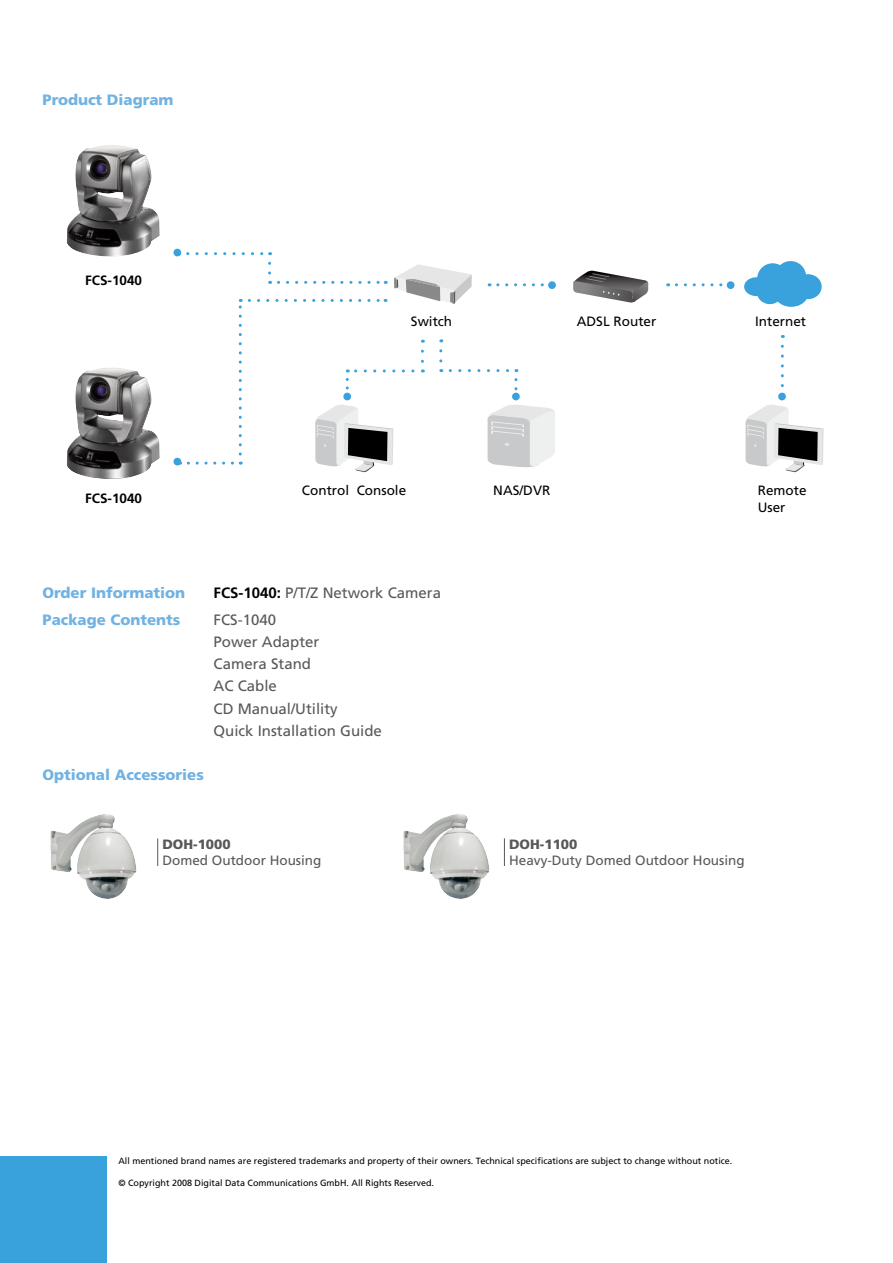
<style>
.page{position:relative;width:893px;height:1263px;background:#fff}
.page>*{position:absolute;margin:0;border:0;box-sizing:border-box;transform-origin:0 0}
.t1{font:15px/22.2px "Frutiger CE";color:#595757}
.t2{font:900 15px "Frutiger CE";color:#71b2e2}
.t3{font:13.5px/16.2px "Frutiger CE";color:#000}
.t4{font:13.5px "Frutiger CE";color:#595757}
.t5{font:700 13.5px "Frutiger CE";color:#000}
.t6{font:900 13.5px "Frutiger CE";color:#595757}
.t7{font:9px "Frutiger CE";color:#000}
.s1{font-weight:700;color:#000}
</style>
<div class="page">
<div style="left:0;top:1157px;width:106px;height:106px;background:#39a1db"></div>
<svg style="left:745px;top:405px;width:79px;height:67px"></svg>
<svg style="left:394px;top:264px;width:78px;height:40px"></svg>
<svg style="left:315px;top:405px;width:78px;height:67px"></svg>
<svg style="left:498px;top:283px;width:46px;height:3px"></svg>
<div style="left:548px;top:281px;width:8px;height:8px;background:#39a1db;border-radius:50%"></div>
<svg style="left:781px;top:346px;width:3px;height:47px"></svg>
<div style="left:778px;top:393px;width:8px;height:7px;background:#39a1db;border-radius:50%"></div>
<svg style="left:744px;top:261px;width:78px;height:46px"></svg>
<svg style="left:676px;top:283px;width:51px;height:3px"></svg>
<div style="left:727px;top:281px;width:7px;height:8px;background:#39a1db;border-radius:50%"></div>
<svg style="left:439px;top:351px;width:3px;height:21px"></svg>
<svg style="left:450px;top:369px;width:67px;height:3px"></svg>
<svg style="left:487px;top:380px;width:68px;height:88px"></svg>
<svg style="left:421px;top:351px;width:3px;height:21px"></svg>
<svg style="left:347px;top:369px;width:66px;height:3px"></svg>
<svg style="left:346px;top:379px;width:3px;height:14px"></svg>
<div style="left:343px;top:393px;width:8px;height:7px;background:#39a1db;border-radius:50%"></div>
<div style="left:173px;top:249px;width:8px;height:7px;background:#39a1db;border-radius:50%"></div>
<div style="left:173px;top:458px;width:8px;height:7px;background:#39a1db;border-radius:50%"></div>
<svg style="left:188px;top:252px;width:83px;height:3px"></svg>
<svg style="left:268px;top:263px;width:3px;height:21px"></svg>
<svg style="left:278px;top:281px;width:108px;height:3px"></svg>
<svg style="left:188px;top:462px;width:53px;height:3px"></svg>
<svg style="left:239px;top:299px;width:3px;height:155px"></svg>
<svg style="left:249px;top:299px;width:137px;height:3px"></svg>
<svg style="left:573px;top:270px;width:75px;height:33px"></svg>
<img style="left:67px;top:145px;width:93px;height:112px">
<img style="left:67px;top:368px;width:93px;height:111px">
<svg style="left:157px;top:838px;width:1px;height:28px"></svg>
<svg style="left:504px;top:838px;width:1px;height:28px"></svg>
<img style="left:403px;top:814px;width:87px;height:85px">
<img style="left:50px;top:814px;width:87px;height:85px">
<h1 class="t2" style="left:43px;top:91px;width:133px">Product Diagram</h1>
<h2 class="t5" style="left:85px;top:272px;width:59px">FCS-1040</h2>
<h2 class="t3" style="left:411px;top:313px;width:43px">Switch</h2>
<h2 class="t3" style="left:577px;top:313px;width:81px">ADSL Router</h2>
<h2 class="t3" style="left:755px;top:313px;width:53px">Internet</h2>
<h2 class="t5" style="left:85px;top:490px;width:59px">FCS-1040</h2>
<h2 class="t3" style="left:302px;top:483px;width:106px">Control Console</h2>
<h1 class="t2" style="left:43px;top:584px;width:144px">Order Information</h1>
<h1 class="t1" style="left:214px;top:582px;width:229px"><span class="s1">FCS-1040:</span> P/T/Z Network Camera</h1>
<h1 class="t2" style="left:43px;top:610px;width:139px">Package Contents</h1>
<h1 class="t1" style="left:214px;top:608px;width:170px">FCS-1040<br>Power Adapter<br>Camera Stand<br>AC Cable<br>CD Manual/Utility<br>Quick Installation Guide</h1>
<h1 class="t2" style="left:43px;top:766px;width:163px">Optional Accessories</h1>
<h2 class="t6" style="left:162px;top:836px;width:70px">DOH-1000</h2>
<h2 class="t4" style="left:162px;top:852px;width:161px">Domed Outdoor Housing</h2>
<h2 class="t3" style="left:493px;top:483px;width:58px">NAS/DVR</h2>
<h2 class="t3" style="left:758px;top:483px;width:50px">Remote<br>User</h2>
<h2 class="t6" style="left:509px;top:836px;width:70px">DOH-1100</h2>
<h2 class="t4" style="left:509px;top:852px;width:237px">Heavy-Duty Domed Outdoor Housing</h2>
<p class="t7" style="left:118px;top:1156px;width:615px">All mentioned brand names are registered trademarks and property of their owners. Technical specifications are subject to change without notice.</p>
<p class="t7" style="left:118px;top:1177px;width:317px">© Copyright 2008 Digital Data Communications GmbH. All Rights Reserved.</p>
</div>
